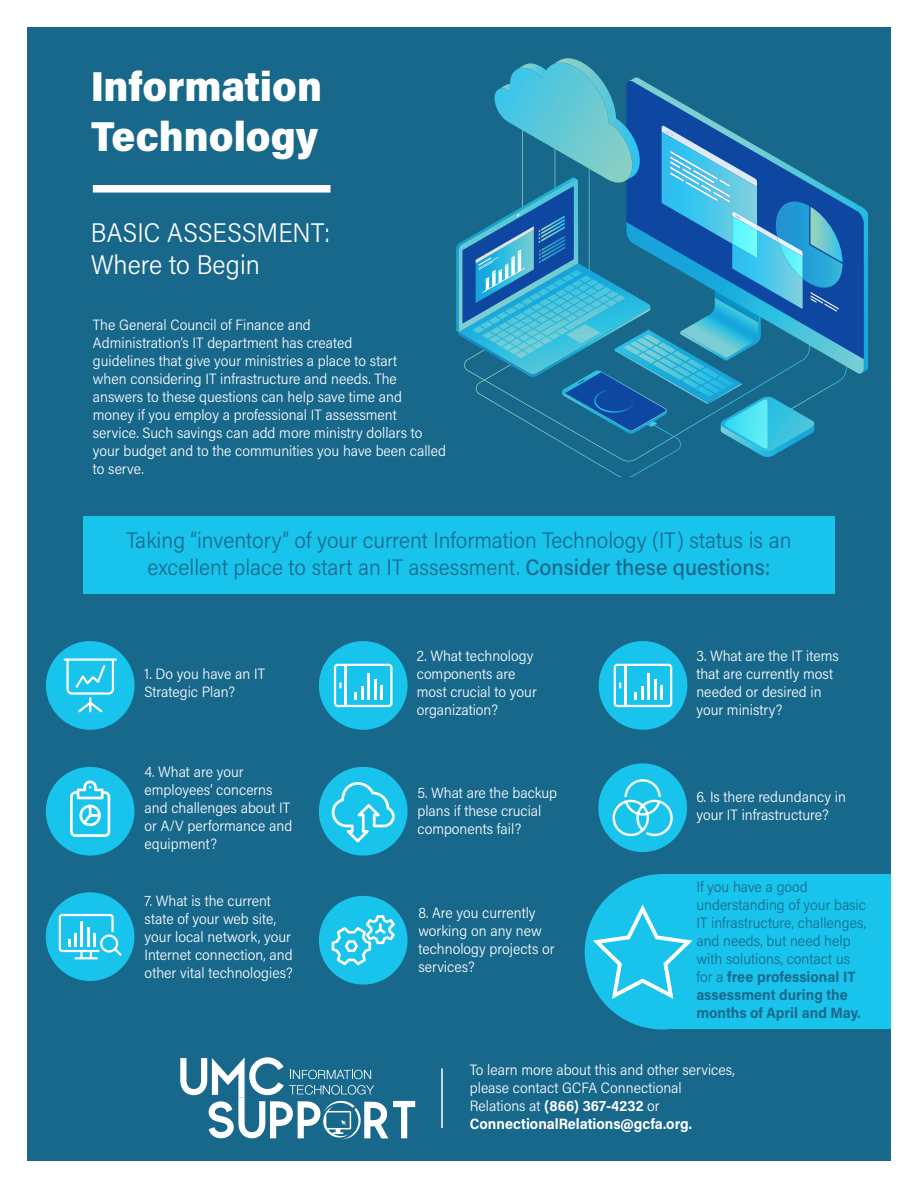
<style>
.page{position:relative;width:918px;height:1188px;background:#fff}
.page>*{position:absolute;margin:0;border:0;box-sizing:border-box;transform-origin:0 0}
.t1{font:900 42px "Acumin Pro Semi Cond";color:#fff}
.t2{font:300 27px "Acumin Pro Semi Cond";color:#fff}
.t3{font:300 22.5px/27px "Acumin Pro Semi Cond";color:#18688c;text-align:center}
.t4{font:300 15px/18px "Acumin Pro Semi Cond";color:#fff}
.t5{font:300 15px/18px "Acumin Pro Semi Cond";color:#18688c}
.s1{font-weight:500}
.s2{font-weight:700}
</style>
<div class="page">
<div style="left:27px;top:27px;width:864px;height:1134px;background:#18688c"></div>
<svg style="left:456px;top:58px;width:408px;height:404px"></svg>
<div style="left:93px;top:185px;width:237px;height:8px;background:#fff"></div>
<div style="left:46px;top:641px;width:89px;height:89px;background:#18c4ec;border-radius:50%"></div>
<hr style="left:64px;top:658px;width:53px;height:3px;background:#fff">
<svg style="left:66px;top:660px;width:48px;height:52px"></svg>
<div style="left:83px;top:516px;width:752px;height:78px;background:#18c4ec"></div>
<div style="left:319px;top:641px;width:89px;height:89px;background:#18c4ec;border-radius:50%"></div>
<svg style="left:334px;top:664px;width:59px;height:43px"></svg>
<div style="left:599px;top:641px;width:88px;height:89px;background:#18c4ec;border-radius:50%"></div>
<svg style="left:614px;top:664px;width:58px;height:43px"></svg>
<div style="left:46px;top:767px;width:88px;height:89px;background:#18c4ec;border-radius:50%"></div>
<div style="left:319px;top:767px;width:89px;height:89px;background:#18c4ec;border-radius:50%"></div>
<div style="left:598px;top:763px;width:89px;height:89px;background:#18c4ec;border-radius:50%"></div>
<svg style="left:70px;top:781px;width:40px;height:56px"></svg>
<svg style="left:332px;top:782px;width:63px;height:60px"></svg>
<svg style="left:613px;top:779px;width:60px;height:57px"></svg>
<div style="left:46px;top:892px;width:88px;height:89px;background:#18c4ec;border-radius:50%"></div>
<hr style="left:75px;top:957px;width:23px;height:2px;background:#fff">
<svg style="left:59px;top:914px;width:63px;height:44px"></svg>
<hr style="left:74px;top:933px;width:3px;height:14px;background:#fff">
<hr style="left:81px;top:921px;width:2px;height:26px;background:#fff">
<hr style="left:87px;top:927px;width:2px;height:20px;background:#fff">
<hr style="left:93px;top:933px;width:3px;height:14px;background:#fff">
<div style="left:319px;top:896px;width:89px;height:89px;background:#18c4ec;border-radius:50%"></div>
<svg style="left:332px;top:915px;width:63px;height:50px"></svg>
<div style="left:663px;top:874px;width:228px;height:155px;background:#18c4ec"></div>
<div style="left:585px;top:874px;width:156px;height:156px;background:#18c4ec;border-radius:50%"></div>
<svg style="left:593px;top:904px;width:99px;height:95px"></svg>
<svg style="left:180px;top:1057px;width:235px;height:82px"></svg>
<hr style="left:441px;top:1068px;width:2px;height:60px;background:#fff">
<p class="t1" style="left:91px;top:57px;width:233px">Information</p>
<p class="t1" style="left:91px;top:107px;width:229px">Technology</p>
<p class="t2" style="left:91px;top:214px;width:241px">BASIC ASSESSMENT:</p>
<p class="t2" style="left:91px;top:246px;width:171px">Where to Begin</p>
<p class="t4" style="left:93px;top:316px;width:355px">The General Council of Finance and<br>Administration’s IT department has created<br>guidelines that give your ministries a place to start<br>when considering IT infrastructure and needs. The answers to these questions can help save time and money if you employ a professional IT assessment service. Such savings can add more ministry dollars to your budget and to the communities you have been called to serve.</p>
<p class="t3" style="left:126px;top:526px;width:667px">Taking “inventory” of your current Information Technology (IT) status is an excellent place to start an IT assessment. <span class="s1">Consider these questions:</span></p>
<p class="t4" style="left:145px;top:664px;width:122px">1. Do you have an IT<br>Strategic Plan?</p>
<p class="t4" style="left:145px;top:762px;width:149px">4. What are your employees’ concerns and challenges about IT or A/V performance and equipment?</p>
<p class="t4" style="left:417px;top:647px;width:122px">2. What technology components are most crucial to your organization?</p>
<p class="t4" style="left:696px;top:646px;width:144px">3. What are the IT items that are currently most needed or desired in your ministry?</p>
<p class="t4" style="left:417px;top:783px;width:141px">5. What are the backup plans if these crucial components fail?</p>
<p class="t4" style="left:696px;top:787px;width:151px">6. Is there redundancy in your IT infrastructure?</p>
<p class="t4" style="left:145px;top:892px;width:150px">7. What is the current state of your web site, your local network, your<br>Internet connection, and other vital technologies?</p>
<p class="t4" style="left:418px;top:903px;width:138px">8. Are you currently working on any new technology projects or services?</p>
<p class="t5" style="left:696px;top:877px;width:171px">If you have a good understanding of your basic<br>IT infrastructure, challenges, and needs, but need help with solutions, contact us for a <span class="s2">free professional IT assessment during the months of April and May.</span></p>
<p class="t4" style="left:470px;top:1061px;width:266px">To learn more about this and other services, please contact GCFA Connectional Relations at <span class="s2">(866) 367-4232</span> or <span class="s2">ConnectionalRelations@gcfa.org.</span></p>
</div>
